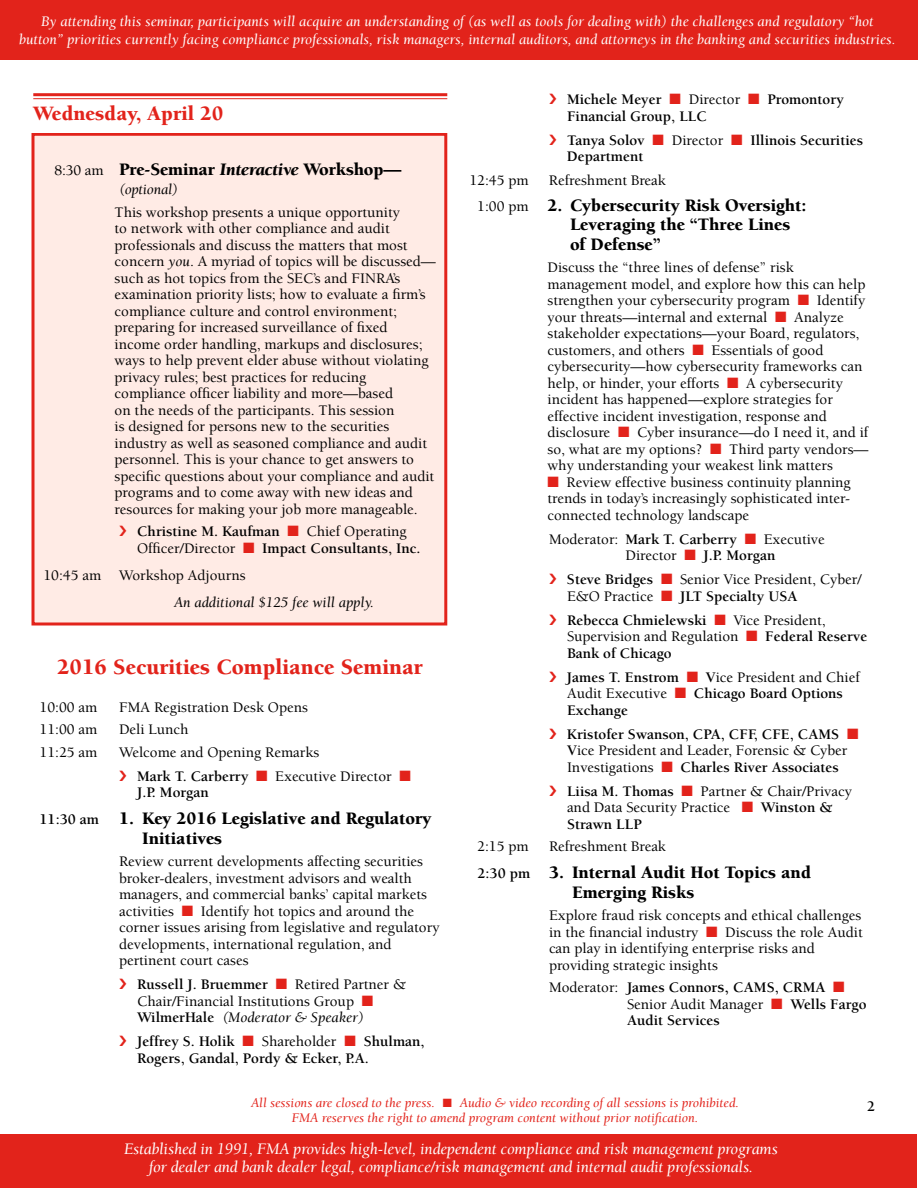
<style>
.page{position:relative;width:918px;height:1188px;background:#fff}
.page>*{position:absolute;margin:0;border:0;box-sizing:border-box;transform-origin:0 0}
.t1{font:900 22.5px "Berkeley";color:#e2231b}
.t2{font:900 21px "Berkeley";color:#e2231b}
.t3{font:900 18px/19.5px "Berkeley";color:#000}
.t4{font:italic 16.5px/18px "Berkeley";letter-spacing:-.01em;color:#fff;text-align:center}
.t5{font:500 15px/16.5px "Berkeley";color:#000}
.t6{font:700 15px/16.5px "Berkeley";color:#000}
.t7{font:italic 15px/18.5px "Berkeley";color:#fff;text-align:center}
.t8{font:italic 15px "Berkeley";color:#000}
.t9{font:italic 13.5px/15px "Berkeley";color:#e2231b;text-align:center}
.s1{font-weight:500;font-size:15px}
.s2{font-style:italic}
.s3{font-weight:400;font-style:italic}
.s4{color:#e2231b}
.s5{font-weight:500}
.s6{font-weight:700}
.s7{font-weight:700;font-size:15px}
.s8{font-size:16.5px}
</style>
<div class="page">
<div style="left:32px;top:133px;width:415px;height:493px;background:#ffebe5;border:3px solid #e2231b"></div>
<div style="left:0;top:1134px;width:916px;height:54px;background:#e2231b"></div>
<div style="left:0;top:0;width:918px;height:59px;background:#e2231b"></div>
<hr style="left:33px;top:93px;width:414px;height:3px;background:#e2231b">
<hr style="left:33px;top:98px;width:414px;height:1px;background:#e2231b">
<p class="t7" style="left:19px;top:12px;width:878px">By attending this seminar, participants will acquire an understanding of (as well as tools for dealing with) the challenges and regulatory “hot button” priorities currently facing compliance professionals, risk managers, internal auditors, and attorneys in the banking and securities industries.</p>
<h2 class="t2" style="left:33px;top:102px;width:192px">Wednesday, April 20</h2>
<p class="t3" style="left:55px;top:160px;width:349px"><span class="s1">8:30 am</span> Pre-Seminar <span class="s2">Interactive</span> Workshop—</p>
<p class="t8" style="left:119px;top:182px;width:60px">(optional)</p>
<p class="t5" style="left:115px;top:204px;width:323px">This workshop presents a unique opportunity<br>to network with other compliance and audit professionals and discuss the matters that most concern <span class="s3">you</span>. A myriad of topics will be discussed— such as hot topics from the SEC’s and FINRA’s examination priority lists; how to evaluate a firm’s compliance culture and control environment; preparing for increased surveillance of fixed income order handling, markups and disclosures; ways to help prevent elder abuse without violating privacy rules; best practices for reducing compliance officer liability and more—based<br>on the needs of the participants. This session<br>is designed for persons new to the securities industry as well as seasoned compliance and audit personnel. This is your chance to get answers to specific questions about your compliance and audit programs and to come away with new ideas and resources for making your job more manageable.</p>
<p class="t6" style="left:137px;top:523px;width:285px">Christine M. Kaufman <span class="s4">■</span> <span class="s5">Chief Operating<br>Officer/Director</span> <span class="s4">■</span> Impact Consultants, Inc.</p>
<p class="t5" style="left:43px;top:567px;width:204px">10:45 am Workshop Adjourns</p>
<p class="t8" style="left:174px;top:594px;width:201px">An additional $125 fee will apply.</p>
<h1 class="t1" style="left:57px;top:655px;width:367px">2016 Securities Compliance Seminar</h1>
<p class="t5" style="left:40px;top:699px;width:59px">10:00 am</p>
<p class="t5" style="left:119px;top:699px;width:190px">FMA Registration Desk Opens</p>
<p class="t5" style="left:40px;top:721px;width:59px">11:00 am</p>
<p class="t5" style="left:119px;top:721px;width:71px">Deli Lunch</p>
<p class="t5" style="left:40px;top:744px;width:59px">11:25 am</p>
<p class="t5" style="left:137px;top:740px;width:275px;line-height:24px;text-indent:-18px">Welcome and Opening Remarks<br><span class="s6">Mark T. Carberry</span> <span class="s4">■</span> Executive Director <span class="s4">■</span></p>
<p class="t6" style="left:137px;top:784px;width:73px">J.P. Morgan</p>
<p class="t3" style="left:142px;top:809px;width:291px;text-indent:-103px"><span class="s7">11:30 am</span> 1. Key 2016 Legislative and Regulatory<br>Initiatives</p>
<p class="t5" style="left:119px;top:853px;width:322px">Review current developments affecting securities broker-dealers, investment advisors and wealth managers, and commercial banks’ capital markets activities <span class="s4">■</span> Identify hot topics and around the corner issues arising from legislative and regulatory developments, international regulation, and pertinent court cases</p>
<p class="t5" style="left:137px;top:976px;width:270px"><span class="s6">Russell J. Bruemmer</span> <span class="s4">■</span> Retired Partner &amp;<br>Chair/Financial Institutions Group <span class="s4">■<br></span><span class="s6">WilmerHale</span> <span class="s3">(Moderator &amp; Speaker)</span></p>
<p class="t6" style="left:137px;top:1033px;width:289px">Jeffrey S. Holik <span class="s4">■</span> <span class="s5">Shareholder</span> <span class="s4">■</span> Shulman,<br>Rogers, Gandal, Pordy &amp; Ecker, P.A.</p>
<p class="t6" style="left:567px;top:91px;width:279px">Michele Meyer <span class="s4">■</span> <span class="s5">Director</span> <span class="s4">■</span> Promontory<br>Financial Group, LLC</p>
<p class="t6" style="left:567px;top:132px;width:298px">Tanya Solov <span class="s4">■</span> <span class="s5">Director</span> <span class="s4">■</span> Illinois Securities<br>Department</p>
<p class="t5" style="left:469px;top:172px;width:61px">12:45 pm</p>
<p class="t5" style="left:549px;top:172px;width:119px">Refreshment Break</p>
<p class="t3" style="left:570px;top:196px;width:238px;text-indent:-93px"><span class="s1">1:00 pm</span> 2. Cybersecurity Risk Oversight:<br>Leveraging the “Three Lines of Defense”</p>
<p class="t5" style="left:548px;top:259px;width:323px">Discuss the “three lines of defense” risk management model, and explore how this can help strengthen your cybersecurity program <span class="s4">■</span> Identify your threats—internal and external <span class="s4">■</span> Analyze stakeholder expectations—your Board, regulators, customers, and others <span class="s4">■</span> Essentials of good cybersecurity—how cybersecurity frameworks can help, or hinder, your efforts <span class="s4">■</span> A cybersecurity incident has happened—explore strategies for effective incident investigation, response and disclosure <span class="s4">■</span> Cyber insurance—do I need it, and if so, what are my options? <span class="s4">■</span> Third party vendors— why understanding your weakest link matters</p>
<p class="t5" style="left:548px;top:474px;width:305px;text-align:justify"><span class="s4">■</span> Review effective business continuity planning trends in today’s increasingly sophisticated inter&shy;connected technology landscape</p>
<p class="t5" style="left:626px;top:531px;width:201px;text-indent:-76px">Moderator: <span class="s6">Mark T. Carberry</span> <span class="s4">■</span> Executive<br>Director <span class="s4">■</span> <span class="s6">J.P. Morgan</span></p>
<p class="t5" style="left:567px;top:571px;width:296px"><span class="s6">Steve Bridges</span> <span class="s4">■</span> Senior Vice President, Cyber/<br>E&amp;O Practice <span class="s4">■</span> <span class="s6">JLT Specialty USA</span></p>
<p class="t6" style="left:567px;top:612px;width:302px">Rebecca Chmielewski <span class="s4">■</span> <span class="s5">Vice President,<br>Supervision and Regulation</span> <span class="s4">■</span> Federal Reserve<br>Bank of Chicago</p>
<p class="t6" style="left:567px;top:669px;width:294px">James T. Enstrom <span class="s4">■</span> V<span class="s5">ice President and Chief<br>Audit Executive</span> <span class="s4">■</span> Chicago Board Options<br>Exchange</p>
<p class="t6" style="left:567px;top:726px;width:293px">Kristofer Swanson, CPA, CFF, CFE, CAMS <span class="s4">■<br></span>V<span class="s5">ice President and Leader, Forensic &amp; Cyber<br>Investigations</span> <span class="s4">■</span> Charles River Associates</p>
<p class="t5" style="left:567px;top:783px;width:287px"><span class="s6">Liisa M. Thomas</span> <span class="s4">■</span> Partner &amp; Chair/Privacy and Data Security Practice <span class="s4">■</span> <span class="s6">Winston &amp;<br>Strawn LLP</span></p>
<p class="t5" style="left:477px;top:838px;width:53px">2:15 pm</p>
<p class="t5" style="left:549px;top:838px;width:119px">Refreshment Break</p>
<p class="t3" style="left:572px;top:863px;width:241px;text-indent:-94px"><span class="s7">2:30 pm</span> 3. Internal Audit Hot Topics and<br>Emerging Risks</p>
<p class="t5" style="left:549px;top:907px;width:315px">Explore fraud risk concepts and ethical challenges in the financial industry <span class="s4">■</span> Discuss the role Audit can play in identifying enterprise risks and providing strategic insights</p>
<p class="t6" style="left:627px;top:979px;width:241px;text-indent:-78px"><span class="s5">Moderator:</span> James Connor<span class="s8">s,</span> CAMS, CRMA <span class="s4">■<br></span><span class="s5">Senior Audit Manager</span> <span class="s4">■</span> Wells Fargo<br>Audit Services</p>
<p class="t9" style="left:251px;top:1096px;width:489px">All sessions are closed to the press. ■ Audio &amp; video recording of all sessions is prohibited.<br>FMA reserves the right to amend program content without prior notification.</p>
<p class="t4" style="left:124px;top:1141px;width:655px">Established in 1991, FMA provides high-level, independent compliance and risk management programs for dealer and bank dealer legal, compliance/risk management and internal audit professionals.</p>
<p class="t6" style="left:867px;top:1098px;width:10px">2</p>
</div>
